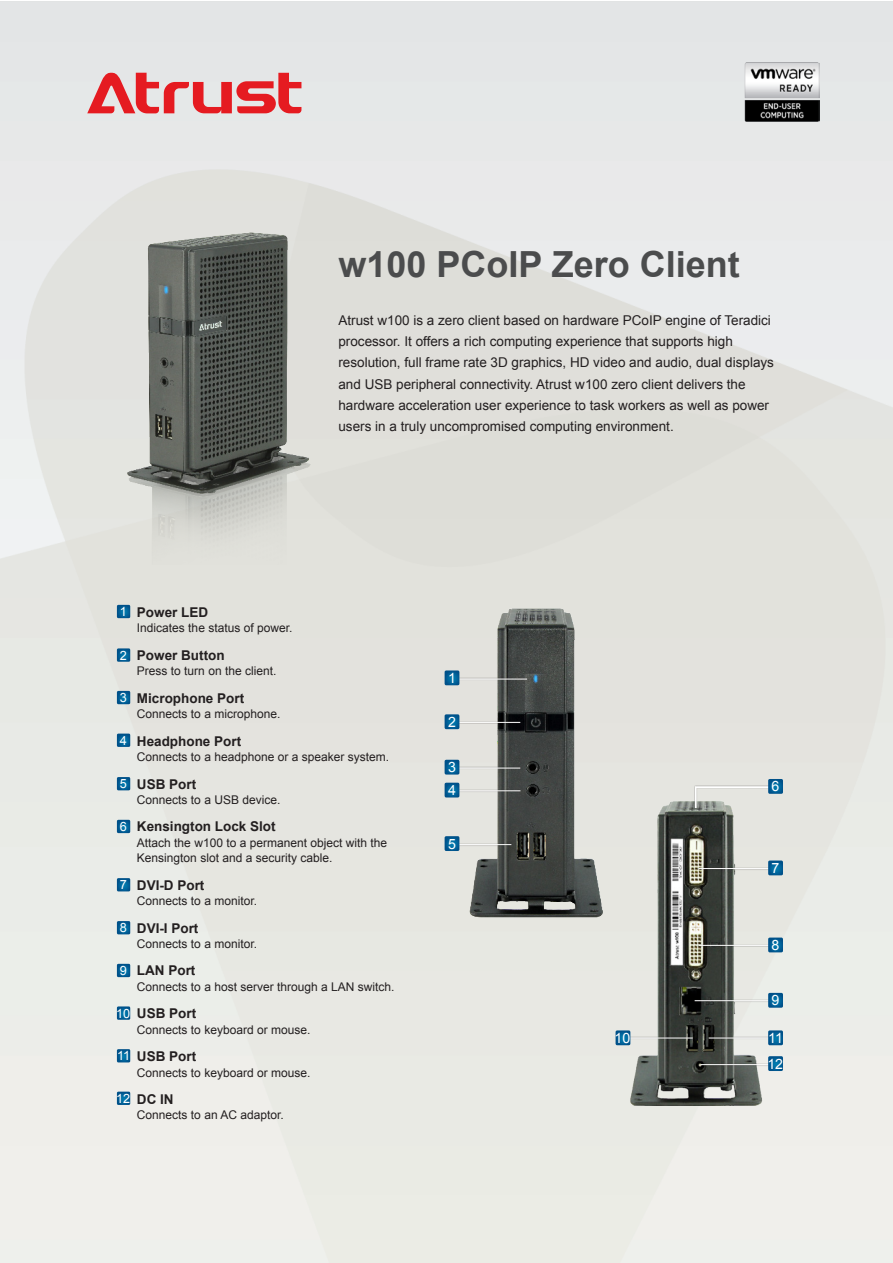
<style>
.page{position:relative;width:893px;height:1263px;background:#fff}
.page>*{position:absolute;margin:0;border:0;box-sizing:border-box;transform-origin:0 0}
.t1{font:700 36px "Arial";color:#4b4c4d}
.t2{font:14.25px "Arial";color:#fff}
.t3{font:13.5px/21.3px "Arial";color:#231f20}
.t4{font:700 13.5px "Arial";color:#231f20}
.t5{font:12.75px "Arial";color:#fff}
.t6{font:12px/15.3px "Arial";color:#231f20}
</style>
<div class="page">
<img style="left:1px;top:1px;width:892px;height:1262px">
<svg style="left:87px;top:73px;width:214px;height:40px;background:#e4878a"></svg>
<img style="left:94px;top:214px;width:251px;height:350px">
<img style="left:437px;top:585px;width:201px;height:481px">
<hr style="left:457px;top:677px;width:72px;height:4px;background:#231f20;opacity:.48">
<hr style="left:459px;top:679px;width:68px;height:1px;background:#fff">
<hr style="left:457px;top:721px;width:65px;height:3px;background:#231f20;opacity:.48">
<hr style="left:459px;top:722px;width:61px;height:1px;background:#fff">
<hr style="left:457px;top:766px;width:65px;height:4px;background:#231f20;opacity:.48">
<hr style="left:459px;top:768px;width:61px;height:1px;background:#fff">
<hr style="left:457px;top:789px;width:65px;height:3px;background:#231f20;opacity:.48">
<hr style="left:459px;top:790px;width:61px;height:1px;background:#fff">
<hr style="left:457px;top:843px;width:56px;height:3px;background:#231f20;opacity:.48">
<hr style="left:459px;top:844px;width:52px;height:1px;background:#fff">
<svg style="left:445px;top:670px;width:14px;height:15px"></svg>
<svg style="left:445px;top:714px;width:14px;height:15px"></svg>
<svg style="left:445px;top:760px;width:14px;height:14px"></svg>
<svg style="left:445px;top:783px;width:14px;height:14px"></svg>
<svg style="left:445px;top:836px;width:14px;height:15px"></svg>
<svg style="left:117px;top:605px;width:13px;height:13px"></svg>
<svg style="left:117px;top:648px;width:13px;height:14px"></svg>
<svg style="left:117px;top:691px;width:13px;height:13px"></svg>
<svg style="left:117px;top:820px;width:13px;height:13px"></svg>
<svg style="left:117px;top:878px;width:13px;height:13px"></svg>
<svg style="left:117px;top:921px;width:13px;height:13px"></svg>
<svg style="left:117px;top:964px;width:13px;height:13px"></svg>
<svg style="left:117px;top:1006px;width:13px;height:14px"></svg>
<svg style="left:117px;top:1049px;width:13px;height:13px"></svg>
<svg style="left:117px;top:1091px;width:13px;height:14px"></svg>
<svg style="left:117px;top:777px;width:13px;height:13px"></svg>
<svg style="left:117px;top:734px;width:13px;height:13px"></svg>
<img style="left:608px;top:790px;width:180px;height:328px">
<div style="left:694px;top:785px;width:80px;height:24px;background:#231f20;opacity:.48"></div>
<hr style="left:697px;top:867px;width:78px;height:3px;background:#231f20;opacity:.48">
<hr style="left:699px;top:868px;width:75px;height:1px;background:#fff">
<hr style="left:697px;top:944px;width:78px;height:3px;background:#231f20;opacity:.48">
<hr style="left:699px;top:945px;width:75px;height:1px;background:#fff">
<hr style="left:693px;top:999px;width:82px;height:3px;background:#231f20;opacity:.48">
<hr style="left:695px;top:1000px;width:79px;height:1px;background:#fff">
<hr style="left:707px;top:1036px;width:68px;height:3px;background:#231f20;opacity:.48">
<hr style="left:709px;top:1037px;width:65px;height:1px;background:#fff">
<hr style="left:626px;top:1036px;width:68px;height:3px;background:#231f20;opacity:.48">
<hr style="left:627px;top:1037px;width:66px;height:1px;background:#fff">
<hr style="left:699px;top:1063px;width:76px;height:3px;background:#231f20;opacity:.48">
<hr style="left:700px;top:1064px;width:74px;height:1px;background:#fff">
<svg style="left:768px;top:860px;width:15px;height:15px"></svg>
<svg style="left:768px;top:937px;width:15px;height:15px"></svg>
<svg style="left:768px;top:993px;width:15px;height:15px"></svg>
<svg style="left:768px;top:1030px;width:15px;height:15px"></svg>
<svg style="left:616px;top:1030px;width:14px;height:15px"></svg>
<svg style="left:768px;top:1056px;width:15px;height:15px"></svg>
<svg style="left:695px;top:779px;width:88px;height:29px;background:#cbd3d4"></svg>
<img style="left:745px;top:63px;width:75px;height:58px">
<p class="t1" style="left:338px;top:239px;width:403px">w100 PCoIP Zero Client</p>
<p class="t3" style="left:338px;top:309px;width:437px">Atrust w100 is a zero client based on hardware PCoIP engine of Teradici processor. It offers a rich computing experience that supports high resolution, full frame rate 3D graphics, HD video and audio, dual displays and USB peripheral connectivity. Atrust w100 zero client delivers the hardware acceleration user experience to task workers as well as power users in a truly uncompromised computing environment.</p>
<p class="t5" style="left:120px;top:603px;width:9px">1</p>
<p class="t5" style="left:120px;top:646px;width:9px">2</p>
<p class="t5" style="left:120px;top:689px;width:9px">3</p>
<p class="t4" style="left:137px;top:603px;width:73px">Power LED</p>
<p class="t6" style="left:137px;top:620px;width:157px">Indicates the status of power.</p>
<p class="t4" style="left:137px;top:645px;width:89px">Power Button</p>
<p class="t6" style="left:137px;top:663px;width:141px">Press to turn on the client.</p>
<p class="t4" style="left:137px;top:688px;width:109px">Microphone Port</p>
<p class="t6" style="left:137px;top:706px;width:145px">Connects to a microphone.</p>
<p class="t4" style="left:137px;top:731px;width:106px">Headphone Port</p>
<p class="t6" style="left:137px;top:749px;width:254px">Connects to a headphone or a speaker system.</p>
<p class="t4" style="left:137px;top:774px;width:61px">USB Port</p>
<p class="t6" style="left:137px;top:792px;width:145px">Connects to a USB device.</p>
<p class="t4" style="left:137px;top:817px;width:140px">Kensington Lock Slot</p>
<p class="t6" style="left:137px;top:835px;width:252px">Attach the w100 to a permanent object with the<br>Kensington slot and a security cable.</p>
<p class="t4" style="left:137px;top:875px;width:69px">DVI-D Port</p>
<p class="t6" style="left:137px;top:893px;width:122px">Connects to a monitor.</p>
<p class="t4" style="left:137px;top:918px;width:63px">DVI-I Port</p>
<p class="t6" style="left:137px;top:936px;width:122px">Connects to a monitor.</p>
<p class="t4" style="left:137px;top:961px;width:60px">LAN Port</p>
<p class="t6" style="left:137px;top:979px;width:259px">Connects to a host server through a LAN switch.</p>
<p class="t4" style="left:137px;top:1004px;width:61px">USB Port</p>
<p class="t6" style="left:137px;top:1022px;width:175px">Connects to keyboard or mouse.</p>
<p class="t4" style="left:137px;top:1047px;width:61px">USB Port</p>
<p class="t6" style="left:137px;top:1064px;width:175px">Connects to keyboard or mouse.</p>
<p class="t4" style="left:137px;top:1090px;width:38px">DC IN</p>
<p class="t6" style="left:137px;top:1107px;width:148px">Connects to an AC adaptor.</p>
<p class="t5" style="left:120px;top:731px;width:9px">4</p>
<p class="t5" style="left:120px;top:775px;width:9px">5</p>
<p class="t5" style="left:120px;top:818px;width:9px">6</p>
<p class="t5" style="left:120px;top:876px;width:9px">7</p>
<p class="t5" style="left:120px;top:919px;width:9px">8</p>
<p class="t5" style="left:120px;top:962px;width:9px">9</p>
<p class="t5" style="left:116px;top:1004px;width:16px">10</p>
<p class="t5" style="left:117px;top:1047px;width:15px">11</p>
<p class="t5" style="left:116px;top:1089px;width:16px">12</p>
<p class="t2" style="left:448px;top:668px;width:9px">1</p>
<p class="t2" style="left:448px;top:712px;width:9px">2</p>
<p class="t2" style="left:448px;top:757px;width:9px">3</p>
<p class="t2" style="left:448px;top:780px;width:9px">4</p>
<p class="t2" style="left:448px;top:834px;width:9px">5</p>
<p class="t2" style="left:772px;top:776px;width:9px">6</p>
<p class="t2" style="left:772px;top:858px;width:9px">7</p>
<p class="t2" style="left:772px;top:935px;width:9px">8</p>
<p class="t2" style="left:772px;top:990px;width:9px">9</p>
<p class="t2" style="left:614px;top:1028px;width:17px">10</p>
<p class="t2" style="left:768px;top:1028px;width:16px">11</p>
<p class="t2" style="left:767px;top:1054px;width:17px">12</p>
</div>
